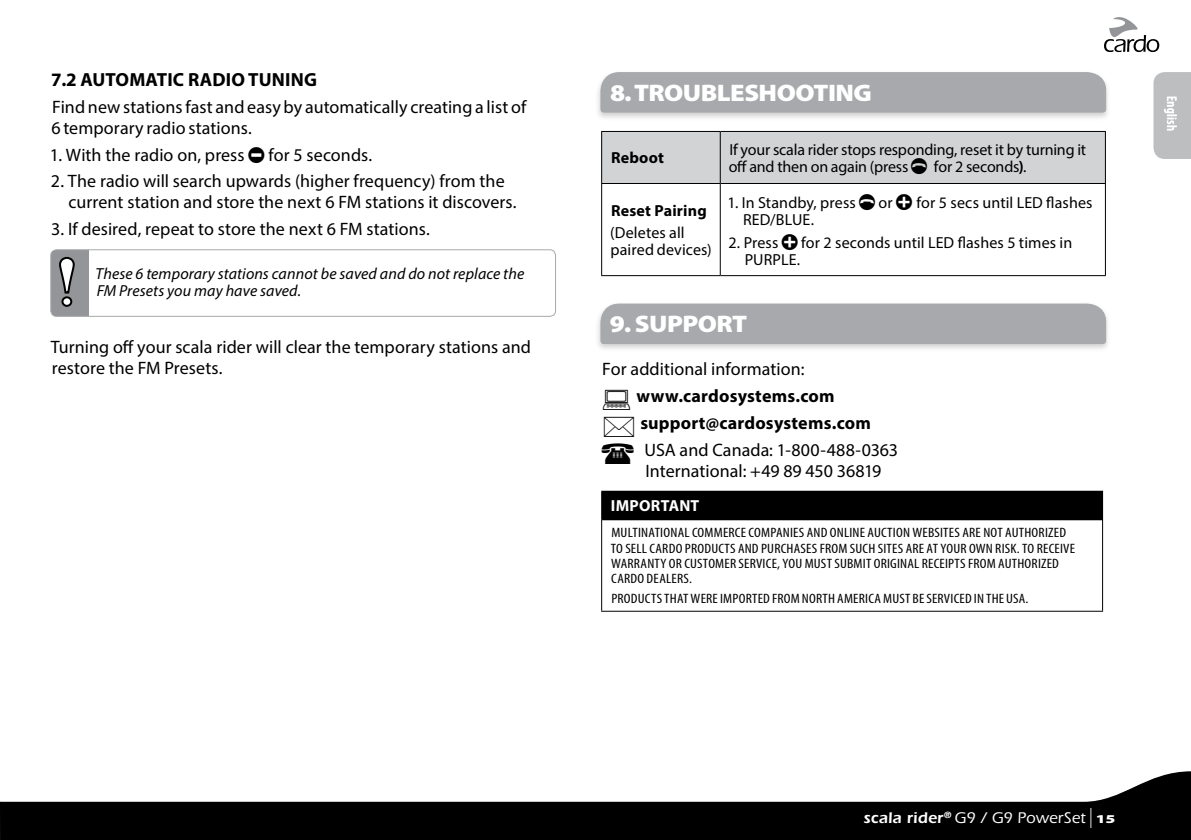
<style>
.page{position:relative;width:1191px;height:840px;background:#fff}
.page>*{position:absolute;margin:0;border:0;box-sizing:border-box;transform-origin:0 0}
.MAIN_HEADERS{font:900 24px "Myriad Pro";letter-spacing:-.02em;color:#fff;scale:1.1 1}
.Subheads{font:700 19px "Myriad Pro";letter-spacing:.01em;color:#000}
.PRIMARY_Body_Text{font:18px/21px "Myriad Pro";letter-spacing:.005em;color:#000}
.Indented_w__Hang{font:18px/21px "Myriad Pro";letter-spacing:.005em;color:#000}
.PRIMARY_Body_Text-2{font:700 18px "Myriad Pro";letter-spacing:.01em;color:#000}
.TABLE_Text{font:16px/17px "Myriad Pro";color:#000}
.NOTE_Text_with_Bold{font:italic 16px/17px "Myriad Pro";letter-spacing:.005em;color:#000}
.t1{font:500 16px "Itc Eras";letter-spacing:.01em;color:#fff}
.TABLE_Text-2{font:700 16px "Myriad Pro";letter-spacing:.015em;color:#000}
.TABLE_Text-3{font:700 16px "Myriad Pro";letter-spacing:.015em;color:#fff}
.t2{font:600 condensed 14px "Myriad Pro";letter-spacing:.02em;color:#fff}
.Legal_Boilerplate{font:condensed 13.6px/15px "Myriad Pro";letter-spacing:.015em;color:#000;scale:1.11 1}
.s1{font-weight:700;font-stretch:condensed}
.s2{font-weight:600}
.s3{font-family:"Myriad Pro";font-weight:300;font-stretch:condensed;font-size:20px}
.s4{font-family:"Myriad Pro";font-weight:900;font-size:12px}
</style>
<div class="page">
<svg style="left:1104px;top:17px;width:55px;height:35px"></svg>
<svg style="left:0;top:771px;width:1191px;height:68px;fill:#000"></svg>
<div style="left:51px;top:250px;width:38px;height:66px;background:#939598"></div>
<div style="left:51px;top:249px;width:505px;height:67px;border:1px solid #a7a9ac;border-radius:6px"></div>
<svg style="left:59px;top:256px;width:16px;height:51px"></svg>
<div style="left:595px;top:70px;width:514px;height:50px;background:#000;opacity:.2"></div>
<div style="left:600px;top:72px;width:506px;height:40px;background:#a7a9ac"></div>
<hr style="left:720px;top:131px;width:386px;height:1px;background:#000">
<hr style="left:1105px;top:132px;width:1px;height:51px;background:#000">
<hr style="left:601px;top:183px;width:119px;height:1px;background:#000">
<hr style="left:601px;top:184px;width:1px;height:91px;background:#000">
<hr style="left:720px;top:183px;width:386px;height:1px;background:#000">
<hr style="left:720px;top:184px;width:1px;height:91px;background:#000">
<hr style="left:1105px;top:184px;width:1px;height:91px;background:#000">
<hr style="left:601px;top:275px;width:119px;height:1px;background:#000">
<hr style="left:720px;top:275px;width:386px;height:1px;background:#000">
<div style="left:595px;top:301px;width:514px;height:50px;background:#000;opacity:.2"></div>
<div style="left:600px;top:303px;width:506px;height:41px;background:#a7a9ac"></div>
<div style="left:601px;top:491px;width:501px;height:28px;background:#000"></div>
<hr style="left:602px;top:518px;width:500px;height:2px;background:#000">
<hr style="left:601px;top:490px;width:502px;height:1px;background:#000">
<svg style="left:601px;top:491px;width:1px;height:28px"></svg>
<svg style="left:1102px;top:491px;width:1px;height:28px"></svg>
<hr style="left:601px;top:519px;width:1px;height:91px;background:#000">
<hr style="left:1102px;top:519px;width:1px;height:91px;background:#000">
<hr style="left:601px;top:610px;width:502px;height:1px;background:#000">
<svg style="left:1153px;top:72px;width:38px;height:87px;background:#c0c2c4"></svg>
<div style="left:601px;top:131px;width:504px;height:52px;background:#d1d3d4"></div>
<p class="Subheads" style="left:51px;top:67px;width:267px">7.2 AUTOMATIC RADIO TUNING</p>
<p class="PRIMARY_Body_Text" style="left:51px;top:96px;width:476px">Find new stations fast and easy by automatically creating a list of<br>6 temporary radio stations.</p>
<p class="Indented_w__Hang" style="left:50px;top:144px;width:196px">1. With the radio on, press</p>
<p class="Indented_w__Hang" style="left:268px;top:144px;width:105px">for 5 seconds.</p>
<p class="Indented_w__Hang" style="left:68px;top:170px;width:449px;text-indent:-18px">2. The radio will search upwards (higher frequency) from the current station and store the next 6 FM stations it discovers.</p>
<p class="Indented_w__Hang" style="left:51px;top:218px;width:380px">3. If desired, repeat to store the next 6 FM stations.</p>
<p class="NOTE_Text_with_Bold" style="left:96px;top:265px;width:430px">These 6 temporary stations cannot be saved and do not replace the<br>FM Presets you may have saved.</p>
<p class="PRIMARY_Body_Text" style="left:51px;top:336px;width:481px">Turning off your scala rider will clear the temporary stations and restore the FM Presets.</p>
<p class="MAIN_HEADERS" style="left:610px;top:77px;width:240px">8. TROUBLESHOOTING</p>
<p class="TABLE_Text-2" style="left:611px;top:147px;width:55px">Reboot</p>
<p class="TABLE_Text" style="left:728px;top:141px;width:359px">If your scala rider stops responding, reset it by turning it off and then on again (press</p>
<p class="TABLE_Text" style="left:934px;top:158px;width:94px">for 2 seconds<span class="s1">)</span>.</p>
<p class="TABLE_Text-2" style="left:611px;top:200px;width:97px">Reset Pairing</p>
<p class="TABLE_Text" style="left:610px;top:224px;width:103px">(Deletes all paired devices)</p>
<p class="TABLE_Text" style="left:727px;top:194px;width:130px">1. In Standby, press</p>
<p class="TABLE_Text" style="left:878px;top:194px;width:16px">or</p>
<p class="TABLE_Text" style="left:916px;top:194px;width:177px">for 5 secs until LED flashes</p>
<p class="TABLE_Text" style="left:743px;top:211px;width:72px">RED/BLUE.</p>
<p class="TABLE_Text" style="left:728px;top:233px;width:51px">2. Press</p>
<p class="TABLE_Text" style="left:801px;top:233px;width:273px">for 2 seconds until LED flashes 5 times in</p>
<p class="TABLE_Text" style="left:745px;top:250px;width:57px">PURPLE.</p>
<p class="MAIN_HEADERS" style="left:610px;top:308px;width:126px">9. SUPPORT</p>
<p class="PRIMARY_Body_Text" style="left:602px;top:358px;width:204px">For additional information:</p>
<p class="PRIMARY_Body_Text-2" style="left:636px;top:384px;width:199px">www.cardosystems.com</p>
<p class="PRIMARY_Body_Text-2" style="left:640px;top:411px;width:232px">support@cardosystems.com</p>
<p class="PRIMARY_Body_Text" style="left:644px;top:438px;width:255px">USA and Canada: 1-800-488-0363<br>International: +49 89 450 36819</p>
<p class="TABLE_Text-3" style="left:611px;top:495px;width:90px">IMPORTANT</p>
<p class="Legal_Boilerplate" style="left:611px;top:525px;width:420px">MULTINATIONAL COMMERCE COMPANIES AND ONLINE AUCTION WEBSITES ARE NOT AUTHORIZED TO SELL CARDO PRODUCTS AND PURCHASES FROM SUCH SITES ARE AT YOUR OWN RISK. TO RECEIVE WARRANTY OR CUSTOMER SERVICE, YOU MUST SUBMIT ORIGINAL RECEIPTS FROM AUTHORIZED CARDO DEALERS.</p>
<p class="Legal_Boilerplate" style="left:611px;top:590px;width:377px">PRODUCTS THAT WERE IMPORTED FROM NORTH AMERICA MUST BE SERVICED IN THE USA.</p>
<p class="t2" style="left:1180px;top:96px;width:37px;rotate:90deg">English</p>
<p class="t1" style="left:863px;top:808px;width:253px"><span class="s2">scala rider</span><sup>®</sup> G9 / G9 PowerSet <span class="s3">|</span> <span class="s4">15</span></p>
</div>
